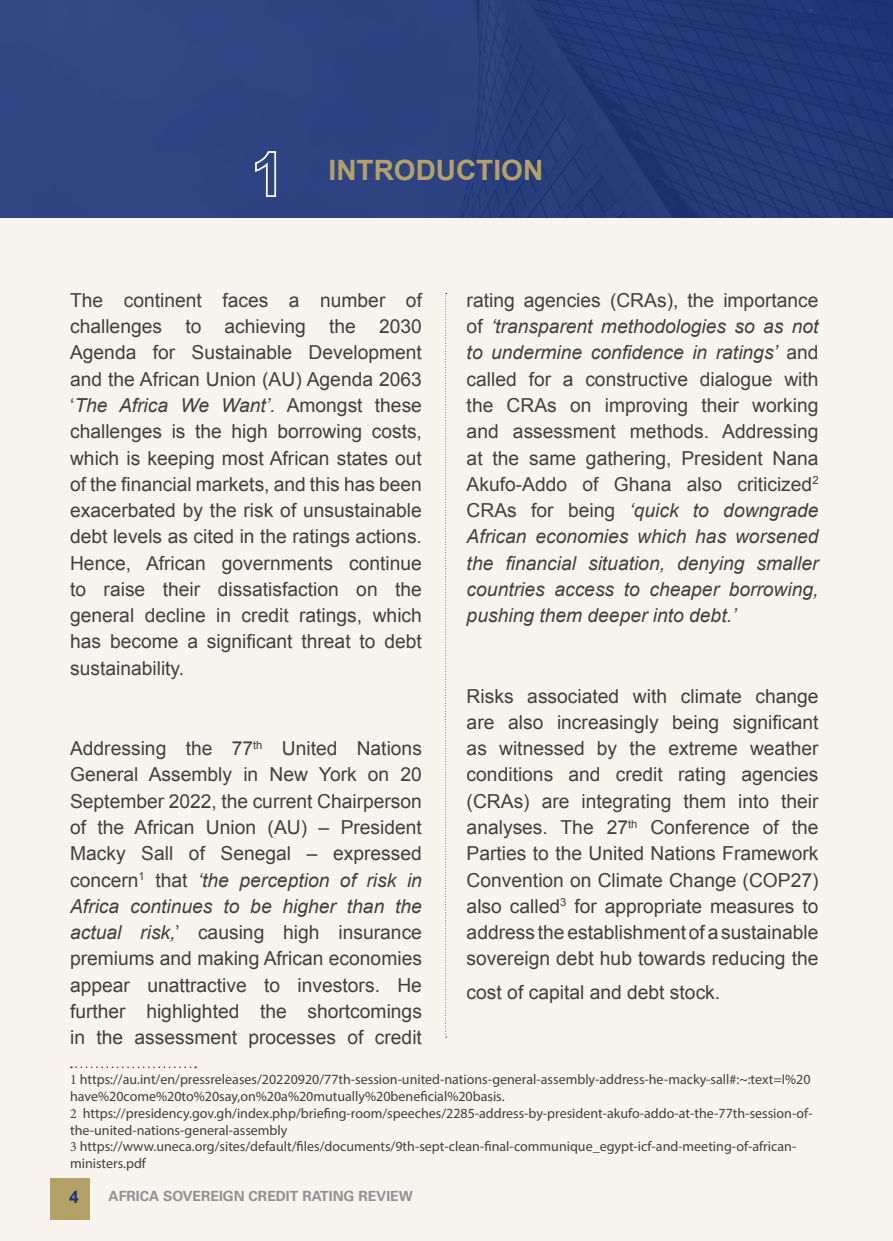
<style>
.page{position:relative;width:893px;height:1241px;background:#fff}
.page>*{position:absolute;margin:0;border:0;box-sizing:border-box;transform-origin:0 0}
.t1{font:700 28px "Arial";color:#b4a168}
.t2{font:19.25px/26.2px "Arial";color:#404041;text-align:justify}
.t3{font:700 17.5px "Arial";color:#1e357c}
.t4{font:14px/16.8px "Myriad Pro";color:#404040}
.t5{font:700 14px "Univers";color:#939193}
.s1{font-size:61.25px;color:#fff}
.s2{font-style:italic}
.s3{font-family:"Minion Pro"}
</style>
<div class="page">
<div style="left:0;top:0;width:893px;height:1240px;background:#f6f4ed"></div>
<div style="left:50px;top:1178px;width:40px;height:41px;background:#b4a168"></div>
<svg style="left:71px;top:1066px;width:125px;height:1px"></svg>
<img style="left:0;top:0;width:893px;height:217px">
<svg style="left:445px;top:293px;width:2px;height:744px"></svg>
<h1 class="t1" style="left:251px;top:160px;width:294px"><span class="s1">1</span> INTRODUCTION</h1>
<p class="t2" style="left:70px;top:288px;width:353px">The continent faces a number of challenges to achieving the 2030<br>Agenda for Sustainable Development and the African Union (AU) Agenda 2063 ‘<span class="s2">The Africa We Want’.</span> Amongst these challenges is the high borrowing costs, which is keeping most African states out of the financial markets, and this has been exacerbated by the risk of unsustainable debt levels as cited in the ratings actions.<br>Hence, African governments continue to raise their dissatisfaction on the general decline in credit ratings, which has become a significant threat to debt sustainability.</p>
<p class="t2" style="left:467px;top:288px;width:353px">rating agencies (CRAs), the importance of <span class="s2">‘transparent methodologies so as not to undermine confidence in ratings’</span> and called for a constructive dialogue with the CRAs on improving their working and assessment methods. Addressing at the same gathering, President Nana Akufo-Addo of Ghana also criticized<sup>2<br></sup>CRAs for being <span class="s2">‘quick to downgrade African economies which has worsened the financial situation, denying smaller countries access to cheaper borrowing, pushing them deeper into debt.’</span></p>
<p class="t2" style="left:467px;top:684px;width:353px">Risks associated with climate change are also increasingly being significant as witnessed by the extreme weather conditions and credit rating agencies (CRAs) are integrating them into their analyses. The 27<sup>th</sup> Conference of the Parties to the United Nations Framework Convention on Climate Change (COP27) also called<sup>3</sup> for appropriate measures to address the establishment of a sustainable sovereign debt hub towards reducing the</p>
<p class="t2" style="left:467px;top:979px;width:255px">cost of capital and debt stock.</p>
<p class="t2" style="left:70px;top:736px;width:353px">Addressing the 77<sup>th</sup> United Nations General Assembly in New York on 20<br>September 2022, the current Chairperson of the African Union (AU) – President Macky Sall of Senegal – expressed concern<sup>1</sup> that <span class="s2">‘the perception of risk in Africa continues to be higher than the actual risk,</span>’ causing high insurance premiums and making African economies appear unattractive to investors. He further highlighted the shortcomings in the assessment processes of credit</p>
<p class="t4" style="left:70px;top:1071px;width:744px"><span class="s3">1</span> https://au.int/en/pressreleases/20220920/77th-session-united-nations-general-assembly-address-he-macky-sall#:~:text=I%20 have%20come%20to%20say,on%20a%20mutually%20beneficial%20basis.<br><span class="s3">2</span> https://presidency.gov.gh/index.php/briefing-room/speeches/2285-address-by-president-akufo-addo-at-the-77th-session-of&shy;the-united-nations-general-assembly<br><span class="s3">3</span> https://www.uneca.org/sites/default/files/documents/9th-sept-clean-final-communique_egypt-icf-and-meeting-of-african&shy;ministers.pdf</p>
<p class="t3" style="left:69px;top:1190px;width:11px">4</p>
<p class="t5" style="left:109px;top:1190px;width:306px">AFRICA SOVEREIGN CREDIT RATING REVIEW</p>
</div>
